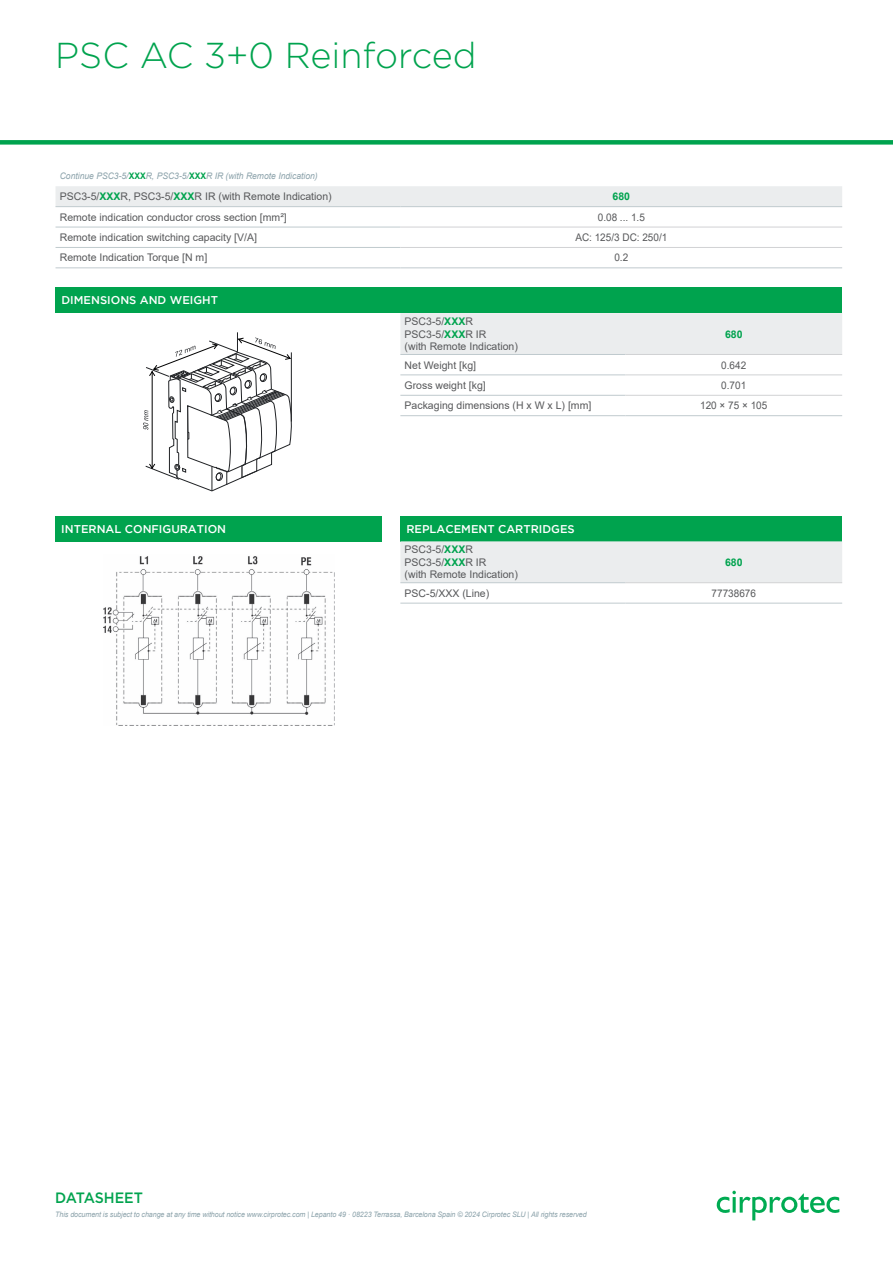
<style>
.page{position:relative;width:893px;height:1263px;background:#fff}
.page>*{position:absolute;margin:0;border:0;box-sizing:border-box;transform-origin:0 0}
.t1{font:300 36px "Gotham";color:#00a34e}
.t2{font:500 15px "Gotham";letter-spacing:-.005em;color:#00a34e;scale:.95 1}
.t3{font:500 11.25px "Gotham";color:#fff}
.t4{font:10.5px/12.6px "Arial";color:#57585a}
.t5{font:10.5px "Arial";color:#57585a;scale:.95 1}
.t6{font:700 10.5px "Arial";color:#00a34e}
.t7{font:italic 9px "Arial";color:#8ba2aa;scale:.95 1}
.t8{font:italic 7.5px "Arial";letter-spacing:-.01em;color:#8ba2aa;scale:.95 1}
.s1{font-weight:700;font-style:normal;color:#00a34e}
.s2{font-weight:700;color:#00a34e}
</style>
<div class="page">
<div style="left:56px;top:186px;width:786px;height:20px;background:#ebedee"></div>
<hr style="left:56px;top:206px;width:345px;height:1px;background:#c0cace">
<hr style="left:401px;top:206px;width:441px;height:1px;background:#c0cace">
<hr style="left:56px;top:227px;width:345px;height:1px;background:#c0cace">
<hr style="left:56px;top:247px;width:345px;height:1px;background:#c0cace">
<hr style="left:401px;top:227px;width:441px;height:1px;background:#d1d2d4">
<hr style="left:56px;top:267px;width:345px;height:1px;background:#c0cace">
<hr style="left:401px;top:247px;width:441px;height:1px;background:#d1d2d4">
<hr style="left:401px;top:267px;width:441px;height:1px;background:#c0cace">
<svg style="left:143px;top:332px;width:149px;height:160px"></svg>
<div style="left:400px;top:313px;width:442px;height:41px;background:#ebedee"></div>
<hr style="left:400px;top:354px;width:225px;height:1px;background:#c0cace">
<hr style="left:400px;top:374px;width:225px;height:1px;background:#c0cace">
<hr style="left:625px;top:354px;width:217px;height:1px;background:#d1d2d4">
<hr style="left:400px;top:395px;width:225px;height:1px;background:#c0cace">
<hr style="left:625px;top:374px;width:217px;height:1px;background:#d1d2d4">
<hr style="left:400px;top:415px;width:225px;height:1px;background:#c0cace">
<hr style="left:625px;top:395px;width:217px;height:1px;background:#d1d2d4">
<hr style="left:625px;top:415px;width:217px;height:1px;background:#c0cace">
<div style="left:55px;top:287px;width:787px;height:26px;background:#00a34e"></div>
<img style="left:103px;top:556px;width:230px;height:169px">
<div style="left:55px;top:516px;width:327px;height:26px;background:#00a34e"></div>
<div style="left:400px;top:516px;width:442px;height:25px;background:#00a34e"></div>
<div style="left:400px;top:541px;width:442px;height:41px;background:#ebedee"></div>
<hr style="left:400px;top:582px;width:225px;height:1px;background:#c0cace">
<hr style="left:400px;top:603px;width:225px;height:1px;background:#c0cace">
<hr style="left:625px;top:582px;width:217px;height:1px;background:#d1d2d4">
<hr style="left:625px;top:603px;width:217px;height:1px;background:#c0cace">
<div style="left:0;top:140px;width:893px;height:5px;background:#00a34e"></div>
<svg style="left:717px;top:1191px;width:122px;height:29px"></svg>
<h1 class="t1" style="left:55px;top:33px;width:423px">PSC AC 3+0 Reinforced</h1>
<p class="t7" style="left:60px;top:170px;width:273px">Continue PSC3-5/<span class="s1">XXX</span>R, PSC3-5/<span class="s1">XXX</span>R IR (with Remote Indication)</p>
<p class="t4" style="left:60px;top:190px;width:273px">PSC3-5/<span class="s2">XXX</span>R, PSC3-5/<span class="s2">XXX</span>R IR (with Remote Indication)</p>
<p class="t6" style="left:613px;top:189px;width:19px">680</p>
<p class="t4" style="left:60px;top:211px;width:228px">Remote indication conductor cross section [mm²]</p>
<p class="t5" style="left:598px;top:210px;width:51px">0.08 ... 1.5</p>
<p class="t4" style="left:60px;top:231px;width:199px">Remote indication switching capacity [V/A]</p>
<p class="t5" style="left:575px;top:230px;width:98px">AC: 125/3 DC: 250/1</p>
<p class="t4" style="left:60px;top:251px;width:149px">Remote Indication Torque [N m]</p>
<p class="t5" style="left:614px;top:251px;width:16px">0.2</p>
<p class="t3" style="left:61px;top:294px;width:158px">DIMENSIONS AND WEIGHT</p>
<p class="t4" style="left:405px;top:315px;width:115px">PSC3-5/<span class="s2">XXX</span>R<br>PSC3-5/<span class="s2">XXX</span>R IR<br>(with Remote Indication)</p>
<p class="t6" style="left:725px;top:327px;width:19px">680</p>
<p class="t4" style="left:405px;top:358px;width:73px">Net Weight [kg]</p>
<p class="t5" style="left:721px;top:358px;width:28px">0.642</p>
<p class="t4" style="left:405px;top:379px;width:83px">Gross weight [kg]</p>
<p class="t5" style="left:721px;top:378px;width:28px">0.701</p>
<p class="t4" style="left:405px;top:399px;width:188px">Packaging dimensions (H x W x L) [mm]</p>
<p class="t5" style="left:700px;top:398px;width:72px">120 × 75 × 105</p>
<p class="t3" style="left:61px;top:522px;width:166px">INTERNAL CONFIGURATION</p>
<p class="t3" style="left:406px;top:522px;width:170px">REPLACEMENT CARTRIDGES</p>
<p class="t4" style="left:405px;top:543px;width:115px">PSC3-5/<span class="s2">XXX</span>R<br>PSC3-5/<span class="s2">XXX</span>R IR<br>(with Remote Indication)</p>
<p class="t6" style="left:725px;top:555px;width:19px">680</p>
<h2 class="t2" style="left:55px;top:1187px;width:94px">DATASHEET</h2>
<p class="t4" style="left:405px;top:587px;width:86px">PSC-5/XXX (Line)</p>
<p class="t5" style="left:712px;top:586px;width:48px">77738676</p>
<p class="t8" style="left:55px;top:1210px;width:561px">This document is subject to change at any time without notice www.cirprotec.com | Lepanto 49 · 08223 Terrassa, Barcelona Spain © 2024 Cirprotec SLU | All rights reserved</p>
</div>
